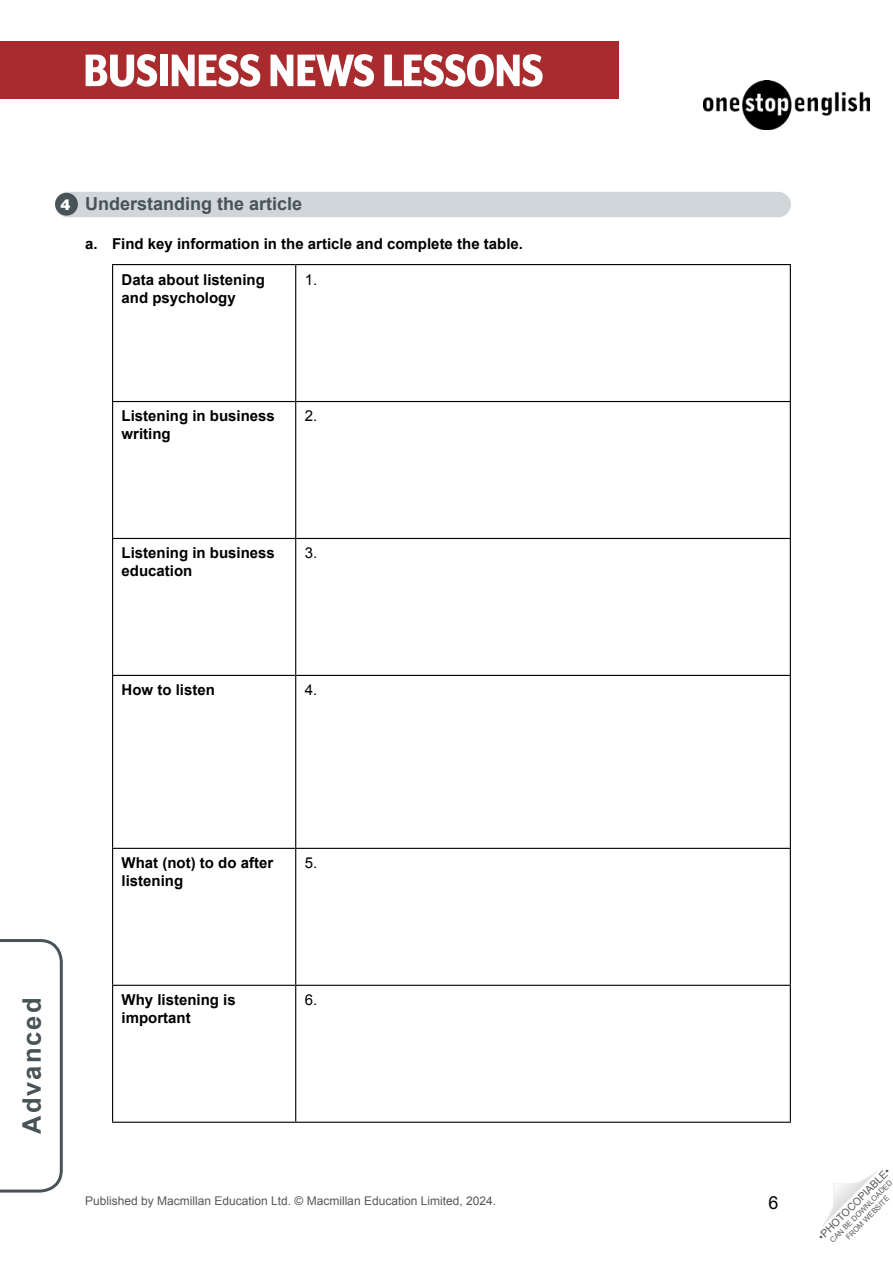
<style>
.page{position:relative;width:893px;height:1263px;background:#fff}
.page>*{position:absolute;margin:0;border:0;box-sizing:border-box;transform-origin:0 0}
.t1{font:800 52.5px "Mr Eaves XL Mod Nar OT";letter-spacing:-.015em;color:#fff}
.t2{font:700 25.5px "Arial";letter-spacing:.08em;color:#485358}
.WS__Exercise_title{font:700 18px "Arial";color:#485358}
.t3{font:18px "Arial";color:#000}
.WS__Body_-_rubric_al{font:700 15px/18px "Arial";color:#000}
.WS__Body_-_rubric_al-2{font:15px "Arial";color:#000}
.Don_t_use_-_10t_numb{font:900 15px "Helvetica LT Std";color:#fff}
.t4{font:12px "Arial";color:#575756}
.t5{font:10.5px "Arial";color:#575756}
.t6{font:7.5px/9px "Arial";color:#575756;text-align:center}
</style>
<div class="page">
<svg style="left:822px;top:1171px;width:55px;height:55px"></svg>
<svg style="left:0;top:939px;width:63px;height:254px"></svg>
<div style="left:0;top:41px;width:619px;height:58px;background:#aa2b2e"></div>
<img style="left:704px;top:80px;width:165px;height:49px">
<div style="left:55px;top:192px;width:736px;height:25px;background:#d1d6da;border-radius:13px"></div>
<hr style="left:112px;top:264px;width:184px;height:1px;background:#000">
<hr style="left:112px;top:265px;width:1px;height:136px;background:#000">
<hr style="left:296px;top:264px;width:495px;height:1px;background:#000">
<hr style="left:295px;top:265px;width:1px;height:136px;background:#000">
<hr style="left:790px;top:265px;width:1px;height:136px;background:#000">
<hr style="left:112px;top:401px;width:184px;height:1px;background:#000">
<hr style="left:112px;top:402px;width:1px;height:136px;background:#000">
<hr style="left:296px;top:401px;width:495px;height:1px;background:#000">
<hr style="left:295px;top:402px;width:1px;height:136px;background:#000">
<hr style="left:790px;top:402px;width:1px;height:136px;background:#000">
<hr style="left:112px;top:538px;width:184px;height:1px;background:#000">
<hr style="left:112px;top:539px;width:1px;height:136px;background:#000">
<hr style="left:296px;top:538px;width:495px;height:1px;background:#000">
<hr style="left:295px;top:539px;width:1px;height:136px;background:#000">
<hr style="left:790px;top:539px;width:1px;height:136px;background:#000">
<hr style="left:112px;top:675px;width:184px;height:1px;background:#000">
<hr style="left:112px;top:676px;width:1px;height:172px;background:#000">
<hr style="left:296px;top:675px;width:495px;height:1px;background:#000">
<hr style="left:295px;top:676px;width:1px;height:172px;background:#000">
<hr style="left:790px;top:676px;width:1px;height:172px;background:#000">
<hr style="left:112px;top:848px;width:184px;height:1px;background:#000">
<hr style="left:112px;top:849px;width:1px;height:136px;background:#000">
<hr style="left:296px;top:848px;width:495px;height:1px;background:#000">
<hr style="left:295px;top:849px;width:1px;height:136px;background:#000">
<hr style="left:790px;top:849px;width:1px;height:136px;background:#000">
<hr style="left:112px;top:985px;width:184px;height:1px;background:#000">
<hr style="left:112px;top:986px;width:1px;height:136px;background:#000">
<hr style="left:296px;top:985px;width:495px;height:1px;background:#000">
<hr style="left:295px;top:986px;width:1px;height:136px;background:#000">
<hr style="left:790px;top:986px;width:1px;height:136px;background:#000">
<hr style="left:112px;top:1122px;width:184px;height:1px;background:#000">
<hr style="left:296px;top:1122px;width:495px;height:1px;background:#000">
<div style="left:55px;top:193px;width:23px;height:23px;background:#485358;border-radius:50%"></div>
<h1 class="t1" style="left:83px;top:42px;width:462px">BUSINESS NEWS LESSONS</h1>
<p class="Don_t_use_-_10t_numb" style="left:61px;top:194px;width:12px">4</p>
<p class="WS__Exercise_title" style="left:85px;top:192px;width:219px">Understanding the article</p>
<p class="WS__Body_-_rubric_al" style="left:85px;top:235px;width:439px">a. Find key information in the article and complete the table.</p>
<p class="WS__Body_-_rubric_al" style="left:122px;top:271px;width:145px">Data about listening and psychology</p>
<p class="WS__Body_-_rubric_al-2" style="left:305px;top:269px;width:14px">1.</p>
<p class="WS__Body_-_rubric_al" style="left:122px;top:408px;width:155px">Listening in business writing</p>
<p class="WS__Body_-_rubric_al-2" style="left:305px;top:406px;width:14px">2.</p>
<p class="WS__Body_-_rubric_al" style="left:122px;top:545px;width:155px">Listening in business education</p>
<p class="WS__Body_-_rubric_al-2" style="left:305px;top:543px;width:14px">3.</p>
<p class="WS__Body_-_rubric_al" style="left:122px;top:681px;width:95px">How to listen</p>
<p class="WS__Body_-_rubric_al-2" style="left:305px;top:680px;width:14px">4.</p>
<h2 class="t2" style="left:15px;top:1134px;width:138px;rotate:-90deg">Advanced</h2>
<p class="WS__Body_-_rubric_al" style="left:122px;top:854px;width:153px">What (not) to do after listening</p>
<p class="WS__Body_-_rubric_al-2" style="left:305px;top:853px;width:14px">5.</p>
<p class="WS__Body_-_rubric_al" style="left:122px;top:991px;width:116px">Why listening is important</p>
<p class="WS__Body_-_rubric_al-2" style="left:305px;top:990px;width:14px">6.</p>
<p class="t4" style="left:85px;top:1193px;width:413px">Published by Macmillan Education Ltd. © Macmillan Education Limited, 2024.</p>
<p class="t3" style="left:769px;top:1191px;width:12px">6</p>
<p class="t5" style="left:815px;top:1233px;width:99px;rotate:-45deg">•PHOTOCOPIABLE•</p>
<p class="t6" style="left:828px;top:1238px;width:86px;rotate:-45deg">CAN BE DOWNLOADED<br>FROM WEBSITE</p>
</div>
